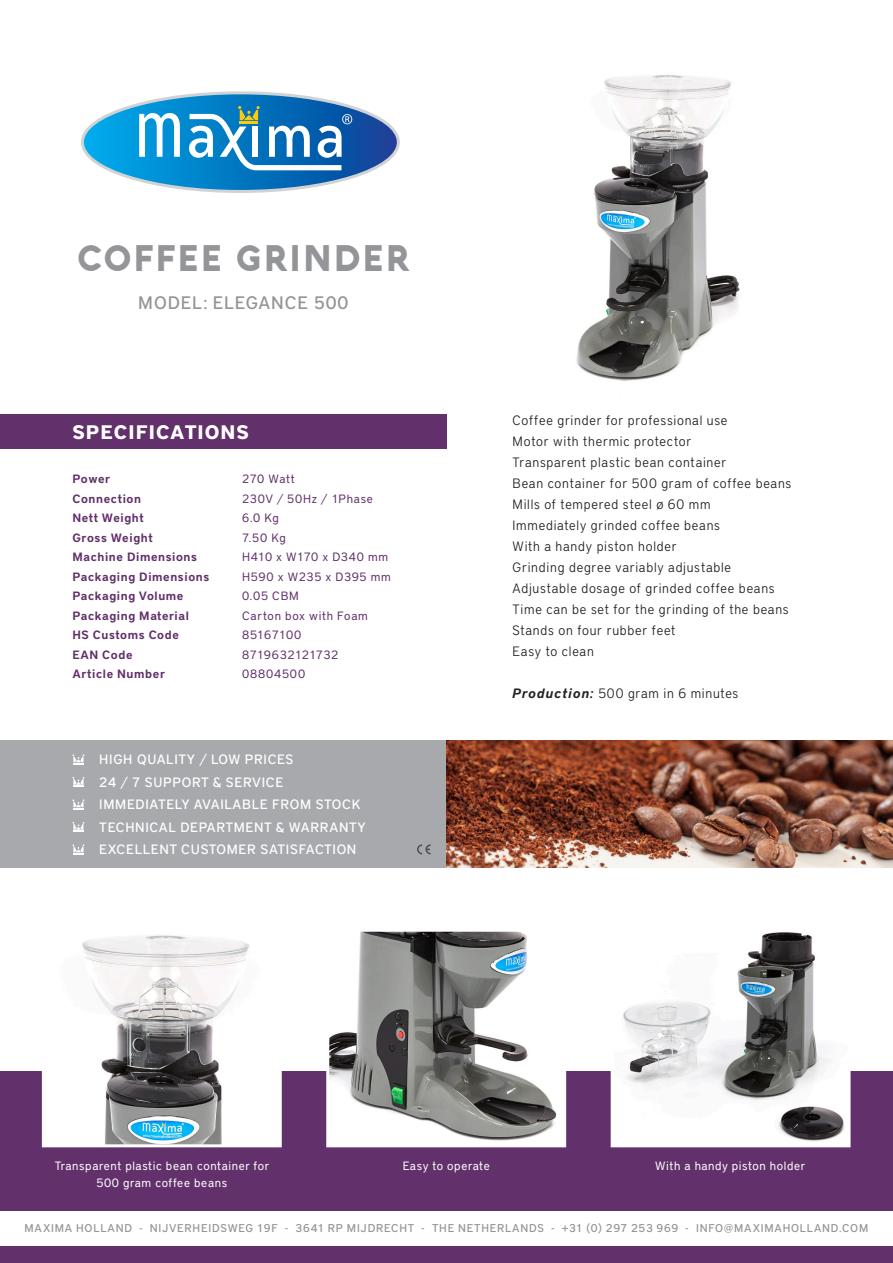
<style>
.page{position:relative;width:893px;height:1263px;background:#fff}
.page>*{position:absolute;margin:0;border:0;box-sizing:border-box;transform-origin:0 0}
.t1{font:900 36px "Aquawax";letter-spacing:.05em;color:#939598;scale:.95 1}
.t2{font:700 19.5px "District Pro";letter-spacing:.05em;color:#fff}
.t3{font:500 18px "District Pro";letter-spacing:.05em;color:#939598}
.t4{font:300 13.5px "District Pro";letter-spacing:.055em;color:#231f20}
.t5{font:500 13.5px "District Pro";letter-spacing:.05em;color:#fff}
.t6{font:600 12px "District Pro";letter-spacing:.05em;color:#62306b}
.t7{font:12px "District Pro";letter-spacing:.055em;color:#62306b}
.t8{font:12px/16.5px "District Pro";letter-spacing:.05em;color:#fff;text-align:center}
.t9{font:12px "District Pro";letter-spacing:.025em;color:#62306b}
.t10{font:12px "District Pro";letter-spacing:.01em;color:#62306b}
.t11{font:12px "District Pro";letter-spacing:.075em;color:#62306b}
.t12{font:500 11.25px "District Pro";letter-spacing:.07em;color:#939598}
.s1{font-weight:600;font-style:italic}
</style>
<div class="page">
<div style="left:0;top:740px;width:446px;height:128px;background:#a8a9ad"></div>
<div style="left:0;top:1071px;width:893px;height:192px;background:#62306b"></div>
<div style="left:0;top:415px;width:446px;height:34px;background:#62306b"></div>
<svg style="left:82px;top:93px;width:316px;height:99px"></svg>
<div style="left:0;top:1211px;width:893px;height:34px;background:#fff"></div>
<svg style="left:73px;top:754px;width:11px;height:10px"></svg>
<svg style="left:73px;top:777px;width:11px;height:10px"></svg>
<svg style="left:73px;top:799px;width:11px;height:10px"></svg>
<svg style="left:73px;top:844px;width:11px;height:10px"></svg>
<svg style="left:73px;top:822px;width:11px;height:10px"></svg>
<svg style="left:417px;top:844px;width:14px;height:10px"></svg>
<svg style="left:41px;top:935px;width:241px;height:213px"></svg>
<svg style="left:326px;top:931px;width:241px;height:217px"></svg>
<svg style="left:610px;top:932px;width:241px;height:216px"></svg>
<img style="left:576px;top:75px;width:164px;height:306px">
<img style="left:446px;top:740px;width:447px;height:128px">
<p class="t1" style="left:77px;top:234px;width:351px">COFFEE GRINDER</p>
<p class="t3" style="left:138px;top:290px;width:212px">MODEL: ELEGANCE 500</p>
<p class="t2" style="left:73px;top:418px;width:178px">SPECIFICATIONS</p>
<p class="t6" style="left:73px;top:471px;width:39px">Power</p>
<p class="t6" style="left:73px;top:490px;width:70px">Connection</p>
<p class="t6" style="left:73px;top:510px;width:73px">Nett Weight</p>
<p class="t6" style="left:73px;top:529px;width:82px">Gross Weight</p>
<p class="t6" style="left:73px;top:549px;width:126px">Machine Dimensions</p>
<p class="t6" style="left:73px;top:568px;width:138px">Packaging Dimensions</p>
<p class="t6" style="left:73px;top:588px;width:112px">Packaging Volume</p>
<p class="t6" style="left:73px;top:607px;width:118px">Packaging Material</p>
<p class="t6" style="left:73px;top:627px;width:108px">HS Customs Code</p>
<p class="t6" style="left:73px;top:646px;width:62px">EAN Code</p>
<p class="t6" style="left:73px;top:666px;width:94px">Article Number</p>
<p class="t7" style="left:242px;top:471px;width:54px">270 Watt</p>
<p class="t7" style="left:242px;top:490px;width:132px">230V / 50Hz / 1Phase</p>
<p class="t7" style="left:242px;top:510px;width:38px">6.0 Kg</p>
<p class="t7" style="left:242px;top:529px;width:45px">7.50 Kg</p>
<p class="t7" style="left:242px;top:549px;width:148px">H410 x W170 x D340 mm</p>
<p class="t7" style="left:242px;top:568px;width:150px">H590 x W235 x D395 mm</p>
<p class="t7" style="left:242px;top:588px;width:58px">0.05 CBM</p>
<p class="t7" style="left:242px;top:607px;width:127px">Carton box with Foam</p>
<p class="t10" style="left:242px;top:627px;width:61px">85167100</p>
<p class="t9" style="left:242px;top:646px;width:98px">8719632121732</p>
<p class="t11" style="left:242px;top:666px;width:65px">08804500</p>
<p class="t5" style="left:99px;top:750px;width:196px">HIGH QUALITY / LOW PRICES</p>
<p class="t5" style="left:99px;top:773px;width:186px">24 / 7 SUPPORT &amp; SERVICE</p>
<p class="t5" style="left:99px;top:795px;width:263px">IMMEDIATELY AVAILABLE FROM STOCK</p>
<p class="t5" style="left:99px;top:818px;width:268px">TECHNICAL DEPARTMENT &amp; WARRANTY</p>
<p class="t5" style="left:99px;top:840px;width:259px">EXCELLENT CUSTOMER SATISFACTION</p>
<p class="t4" style="left:513px;top:411px;width:216px">Coffee grinder for professional use</p>
<p class="t4" style="left:513px;top:432px;width:180px">Motor with thermic protector</p>
<p class="t4" style="left:513px;top:453px;width:215px">Transparent plastic bean container</p>
<p class="t4" style="left:513px;top:474px;width:280px">Bean container for 500 gram of coffee beans</p>
<p class="t4" style="left:513px;top:495px;width:199px">Mills of tempered steel ø 60 mm</p>
<p class="t4" style="left:513px;top:516px;width:209px">Immediately grinded coffee beans</p>
<p class="t4" style="left:513px;top:537px;width:166px">With a handy piston holder</p>
<p class="t4" style="left:513px;top:558px;width:220px">Grinding degree variably adjustable</p>
<p class="t4" style="left:513px;top:579px;width:264px">Adjustable dosage of grinded coffee beans</p>
<p class="t4" style="left:513px;top:600px;width:278px">Time can be set for the grinding of the beans</p>
<p class="t4" style="left:513px;top:621px;width:164px">Stands on four rubber feet</p>
<p class="t4" style="left:513px;top:642px;width:83px">Easy to clean</p>
<p class="t4" style="left:513px;top:684px;width:227px"><span class="s1">Production:</span> 500 gram in 6 minutes</p>
<p class="t8" style="left:55px;top:1157px;width:216px">Transparent plastic bean container for<br>500 gram coffee beans</p>
<p class="t8" style="left:403px;top:1157px;width:89px">Easy to operate</p>
<p class="t8" style="left:655px;top:1157px;width:152px">With a handy piston holder</p>
<p class="t12" style="left:25px;top:1221px;width:845px">MAXIMA HOLLAND - NIJVERHEIDSWEG 19F - 3641 RP MIJDRECHT - THE NETHERLANDS - +31 (0) 297 253 969 - INFO@MAXIMAHOLLAND.COM</p>
</div>
